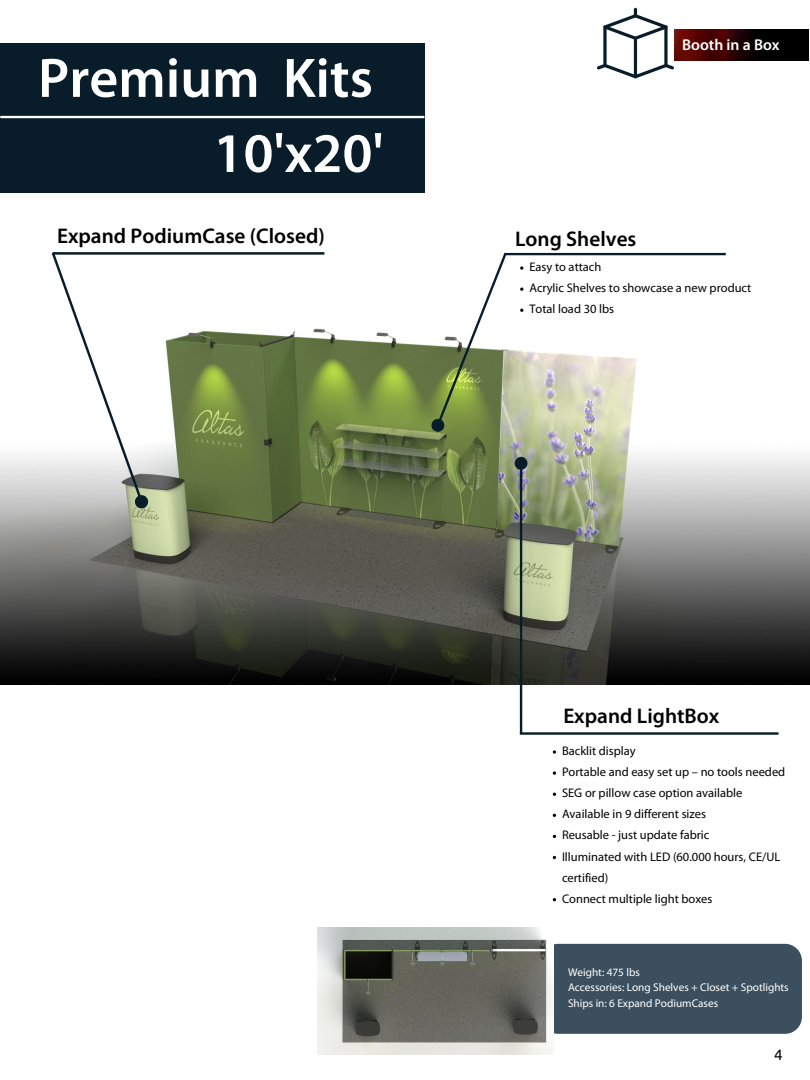
<style>
.page{position:relative;width:810px;height:1080px;background:#fff}
.page>*{position:absolute;margin:0;border:0;box-sizing:border-box;transform-origin:0 0}
.t1{font:600 56.12px "Myriad Pro";color:#fff}
.t2{font:600 21.25px "Myriad Pro";color:#000}
.t3{font:600 15.69px "Myriad Pro";color:#fff}
.t4{font:15px "Ubuntu";color:#000}
.t5{font:12.5px/21.1px "Myriad Pro";color:#000}
.t6{font:11.25px/15.5px "Myriad Pro";color:#fff}
</style>
<div class="page">
<img style="left:0;top:329px;width:810px;height:356px">
<svg style="left:430px;top:252px;width:296px;height:182px"></svg>
<svg style="left:515px;top:457px;width:264px;height:278px"></svg>
<svg style="left:597px;top:8px;width:77px;height:70px"></svg>
<hr style="left:634px;top:37px;width:3px;height:41px;background:#081c29;border-radius:2px">
<img style="left:674px;top:30px;width:134px;height:31px">
<div style="left:0;top:43px;width:425px;height:150px;background:#081c29"></div>
<hr style="left:1px;top:116px;width:423px;height:2px;background:#fff">
<svg style="left:47px;top:252px;width:277px;height:258px"></svg>
<div style="left:541px;top:944px;width:261px;height:90px;background:#3b4f5f;border-radius:17px"></div>
<img style="left:317px;top:928px;width:237px;height:127px">
<svg style="left:553px;top:750px;width:3px;height:4px"></svg>
<svg style="left:553px;top:771px;width:3px;height:4px"></svg>
<h1 class="t1" style="left:38px;top:55px;width:337px">Premium Kits</h1>
<h1 class="t1" style="left:213px;top:130px;width:172px">10'x20'</h1>
<h2 class="t2" style="left:57px;top:227px;width:269px">Expand PodiumCase (Closed)</h2>
<p class="t3" style="left:682px;top:38px;width:99px">Booth in a Box</p>
<h2 class="t2" style="left:515px;top:230px;width:123px">Long Shelves</h2>
<p class="t5" style="left:529px;top:257px;width:224px">Easy to attach<br>Acrylic Shelves to showcase a new product<br>Total load 30 lbs</p>
<h2 class="t2" style="left:563px;top:707px;width:157px">Expand LightBox</h2>
<p class="t5" style="left:562px;top:741px;width:225px">Backlit display<br>Portable and easy set up – no tools needed<br>SEG or pillow case option available<br>Available in 9 different sizes<br>Reusable - just update fabric<br>Illuminated with LED (60.000 hours, CE/UL certified)<br>Connect multiple light boxes</p>
<p class="t6" style="left:568px;top:965px;width:222px">Weight: 475 lbs<br>Accessories: Long Shelves + Closet + Spotlights<br>Ships in: 6 Expand PodiumCases</p>
<p class="t4" style="left:774px;top:1046px;width:10px">4</p>
</div>
